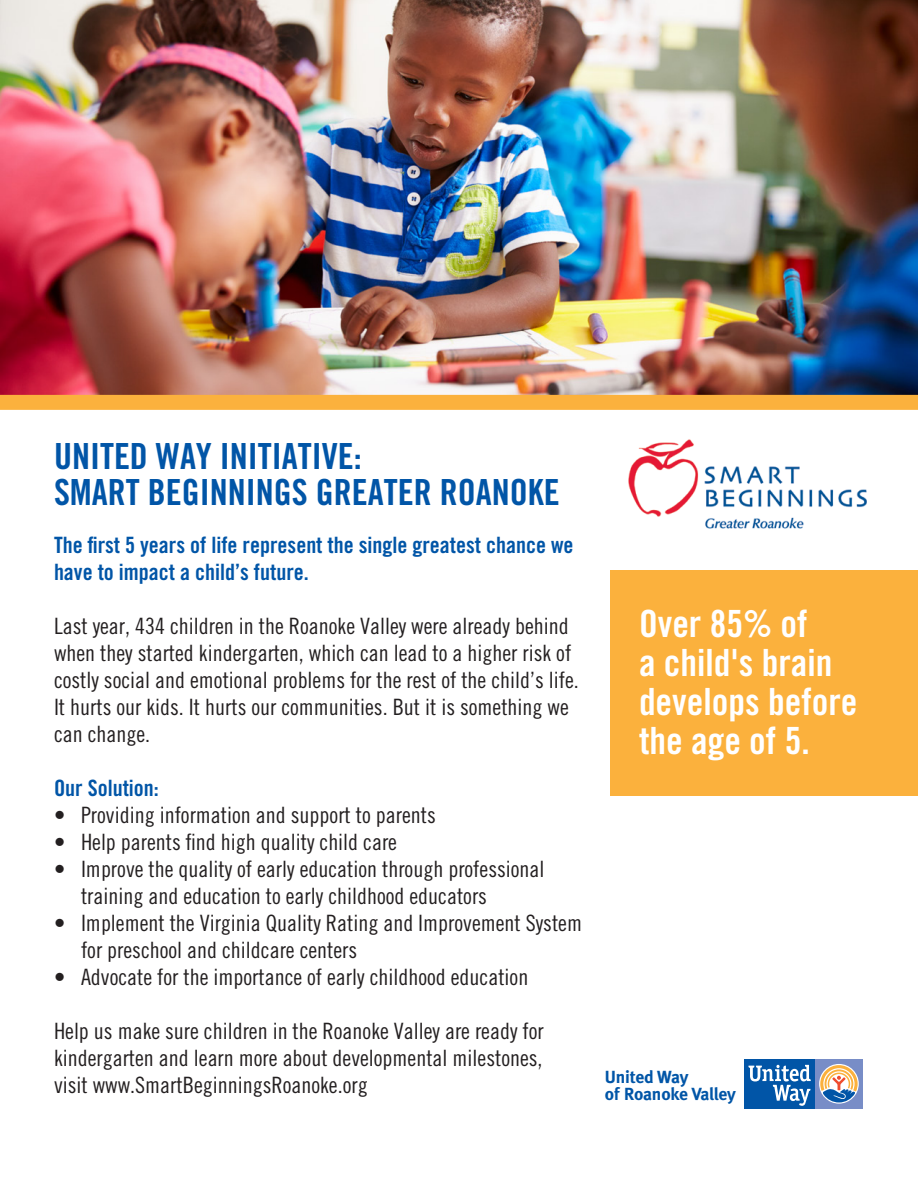
<style>
.page{position:relative;width:918px;height:1188px;background:#fff}
.page>*{position:absolute;margin:0;border:0;box-sizing:border-box;transform-origin:0 0}
.t1{font:37.5px/39px "Trade Gothic Bold Cond Twenty";color:#fff}
.t2{font:36px "Trade Gothic Bold Cond Twenty";color:#0155a7}
.t3{font:22.5px/27px "Trade Gothic Cond Eighteen";color:#231f20}
.t4{font:22.5px/27px "Trade Gothic Bold Cond Twenty";color:#0155a7}
.t5{font:17.55px/17.9px "Meta Bold LF";letter-spacing:-.02em;color:#0155a7}
</style>
<div class="page">
<img style="left:0;top:0;width:918px;height:395px">
<img style="left:628px;top:439px;width:239px;height:90px">
<div style="left:610px;top:571px;width:308px;height:225px;background:#fbb13d"></div>
<div style="left:0;top:395px;width:918px;height:15px;background:#fbb13d"></div>
<div style="left:815px;top:1059px;width:48px;height:50px;background:#788dc7"></div>
<svg style="left:819px;top:1064px;width:40px;height:40px"></svg>
<svg style="left:820px;top:1065px;width:38px;height:38px"></svg>
<div style="left:745px;top:1059px;width:70px;height:50px;background:#0155a7"></div>
<svg style="left:748px;top:1065px;width:63px;height:41px"></svg>
<p class="t2" style="left:54px;top:434px;width:309px">UNITED WAY INITIATIVE:</p>
<p class="t2" style="left:54px;top:470px;width:507px">SMART BEGINNINGS GREATER ROANOKE</p>
<p class="t4" style="left:54px;top:531px;width:521px">The first 5 years of life represent the single greatest chance we have to impact a child’s future.</p>
<p class="t3" style="left:54px;top:612px;width:526px">Last year, 434 children in the Roanoke Valley were already behind when they started kindergarten, which can lead to a higher risk of costly social and emotional problems for the rest of the child’s life.<br>It hurts our kids. It hurts our communities. But it is something we can change.</p>
<p class="t4" style="left:54px;top:774px;width:106px">Our Solution:</p>
<p class="t3" style="left:54px;top:801px;width:383px">• Providing information and support to parents</p>
<p class="t3" style="left:54px;top:828px;width:345px">• Help parents find high quality child care</p>
<p class="t3" style="left:81px;top:855px;width:465px;text-indent:-27px">• Improve the quality of early education through professional training and education to early childhood educators</p>
<p class="t3" style="left:81px;top:909px;width:503px;text-indent:-27px">• Implement the Virginia Quality Rating and Improvement System for preschool and childcare centers</p>
<p class="t3" style="left:54px;top:963px;width:476px">• Advocate for the importance of early childhood education</p>
<p class="t3" style="left:54px;top:1017px;width:491px">Help us make sure children in the Roanoke Valley are ready for kindergarten and learn more about developmental milestones,</p>
<p class="t3" style="left:54px;top:1071px;width:315px">visit www.SmartBeginningsRoanoke.org</p>
<p class="t1" style="left:639px;top:604px;width:220px">Over 85% of<br>a child's brain develops before the age of 5.</p>
<p class="t5" style="left:605px;top:1067px;width:133px">United Way<br>of Roanoke Valley</p>
</div>
